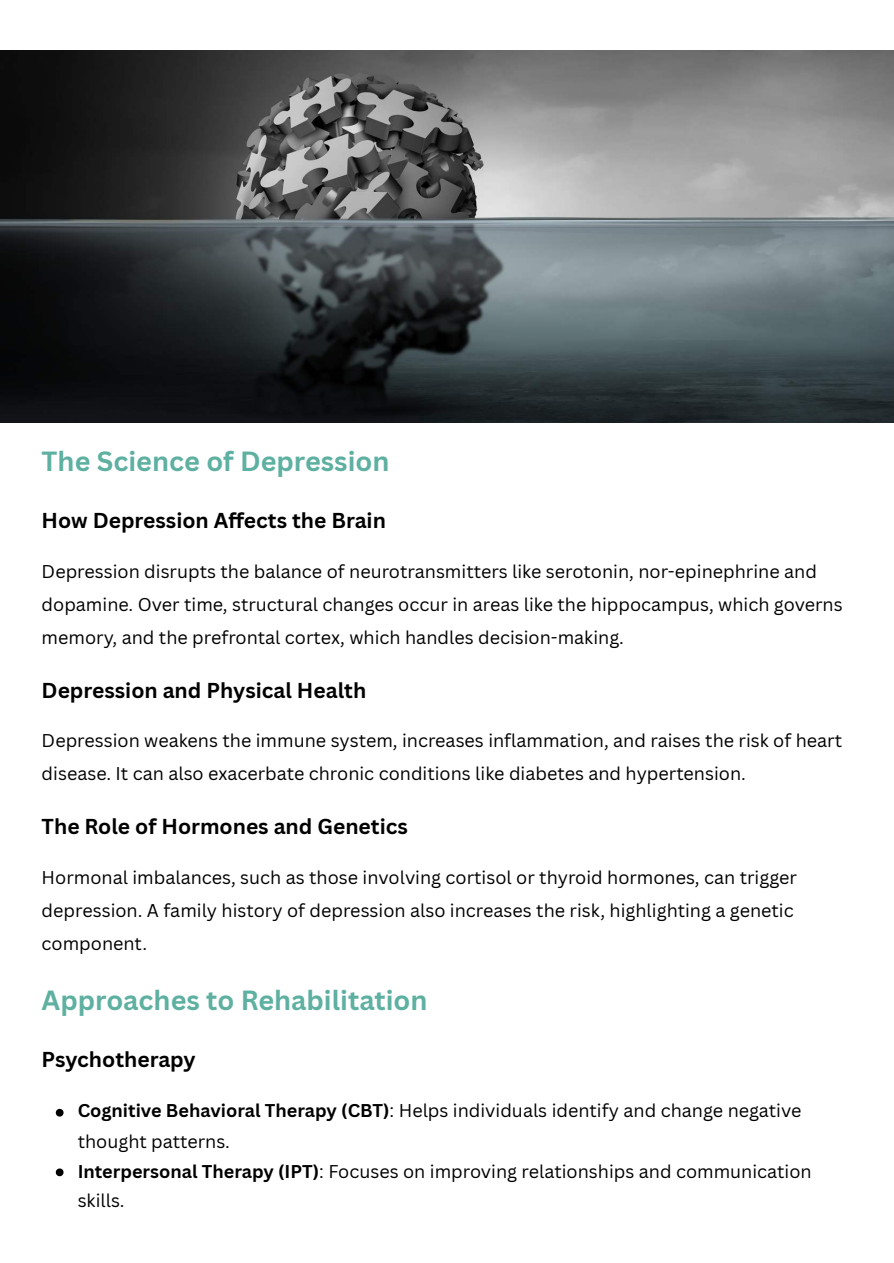
<style>
.page{position:relative;width:894px;height:1263px;background:#fff}
.page>*{position:absolute;margin:0;border:0;box-sizing:border-box;transform-origin:0 0}
.t1{font:700 27px "Canva Sans";color:#5eb0a1}
.t2{font:700 21px "Canva Sans";color:#000}
.t3{font:18px/32.7px "Canva Sans";color:#000}
.s1{font-weight:700}
</style>
<div class="page">
<img style="left:0;top:51px;width:893px;height:371px">
<svg style="left:56px;top:1109px;width:7px;height:7px"></svg>
<svg style="left:56px;top:1168px;width:7px;height:8px"></svg>
<h1 class="t1" style="left:42px;top:445px;width:349px">The Science of Depression</h1>
<p class="t2" style="left:42px;top:507px;width:346px">How Depression Affects the Brain</p>
<p class="t3" style="left:42px;top:555px;width:802px">Depression disrupts the balance of neurotransmitters like serotonin, nor-epinephrine and dopamine. Over time, structural changes occur in areas like the hippocampus, which governs memory, and the prefrontal cortex, which handles decision-making.</p>
<p class="t2" style="left:42px;top:677px;width:326px">Depression and Physical Health</p>
<p class="t3" style="left:42px;top:724px;width:801px">Depression weakens the immune system, increases inflammation, and raises the risk of heart disease. It can also exacerbate chronic conditions like diabetes and hypertension.</p>
<p class="t2" style="left:42px;top:813px;width:367px">The Role of Hormones and Genetics</p>
<p class="t3" style="left:42px;top:861px;width:756px">Hormonal imbalances, such as those involving cortisol or thyroid hormones, can trigger depression. A family history of depression also increases the risk, highlighting a genetic component.</p>
<h1 class="t1" style="left:42px;top:984px;width:387px">Approaches to Rehabilitation</h1>
<p class="t2" style="left:42px;top:1046px;width:155px">Psychotherapy</p>
<p class="t3" style="left:78px;top:1096px;width:735px;line-height:30px"><span class="s1">Cognitive Behavioral Therapy (CBT)</span>: Helps individuals identify and change negative thought patterns.<br><span class="s1">Interpersonal Therapy (IPT)</span>: Focuses on improving relationships and communication skills.</p>
</div>
